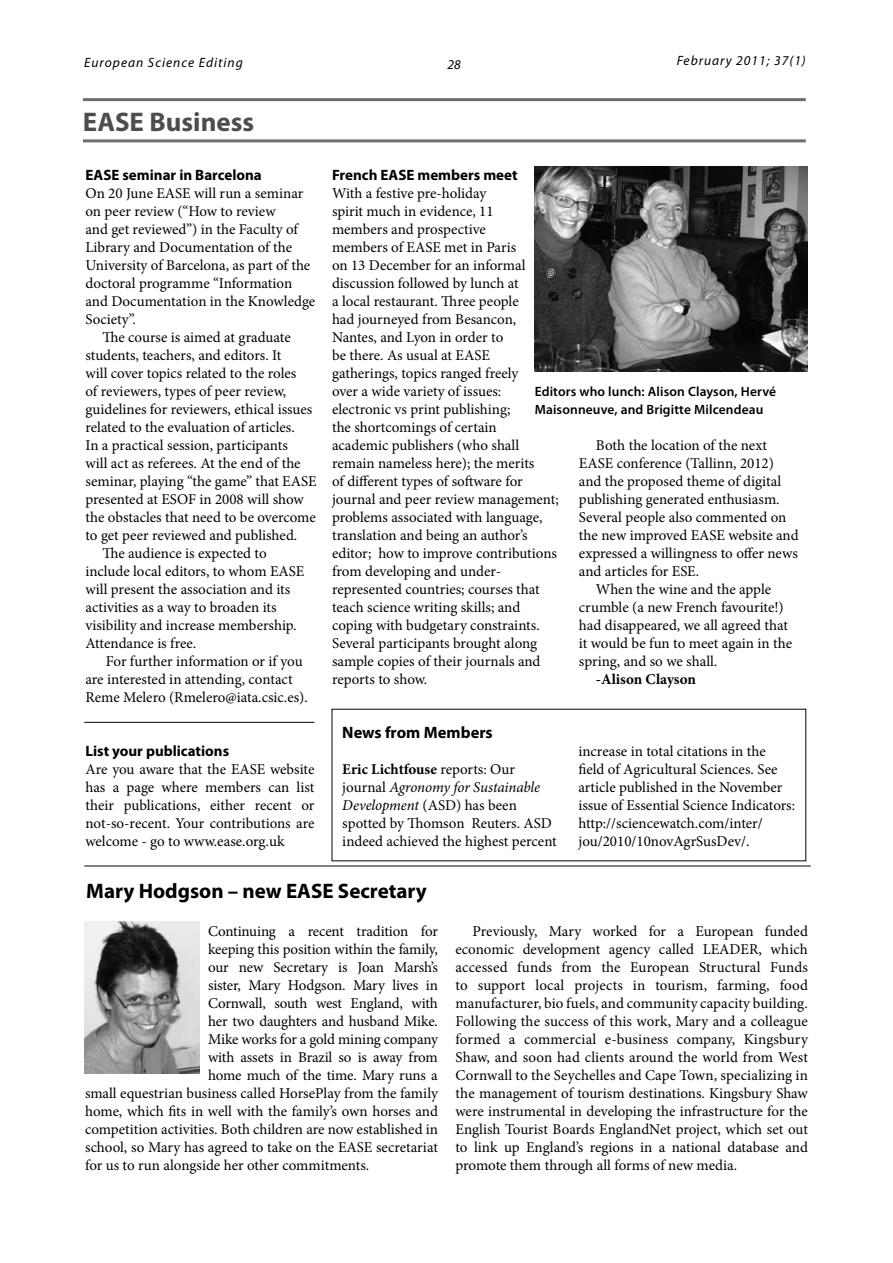
<style>
.page{position:relative;width:893px;height:1263px;background:#fff}
.page>*{position:absolute;margin:0;border:0;box-sizing:border-box;transform-origin:0 0}
.t1{font:700 27px "Myriad Pro";color:#4d4d4f}
.t2{font:700 21px "Myriad Pro";color:#000}
.t3{font:700 16.5px "Myriad Pro";color:#000}
.t4{font:15px/18px "Minion Pro";letter-spacing:-.005em;color:#000}
.t5{font:700 15px "Myriad Pro";color:#000}
.t6{font:700 15px "Minion Pro";color:#000}
.t7{font:600 13.5px/18px "Myriad Pro";letter-spacing:.01em;color:#000}
.t8{font:italic 13.5px "Myriad Pro";letter-spacing:.075em;color:#000}
.s1{font-weight:700}
.s2{font-style:italic}
</style>
<div class="page">
<hr style="left:83px;top:98px;width:723px;height:3px;background:#6d6e71">
<hr style="left:83px;top:139px;width:723px;height:3px;background:#6d6e71">
<img style="left:535px;top:167px;width:272px;height:205px">
<img style="left:84px;top:921px;width:116px;height:152px">
<hr style="left:84px;top:722px;width:230px;height:1px;background:#000">
<hr style="left:84px;top:866px;width:727px;height:1px;background:#000">
<p class="t8" style="left:84px;top:54px;width:160px">European Science Editing</p>
<p class="t8" style="left:448px;top:56px;width:15px">28</p>
<p class="t8" style="left:677px;top:52px;width:131px">February 2011; 37(1)</p>
<h1 class="t1" style="left:83px;top:104px;width:173px">EASE Business</h1>
<p class="t5" style="left:85px;top:165px;width:178px">EASE seminar in Barcelona</p>
<p class="t4" style="left:85px;top:184px;width:219px">On 20 June EASE will run a seminar</p>
<p class="t4" style="left:85px;top:202px;width:192px">on peer review (“How to review</p>
<p class="t4" style="left:85px;top:220px;width:214px">and get reviewed”) in the Faculty of</p>
<p class="t4" style="left:85px;top:238px;width:208px">Library and Documentation of the</p>
<p class="t4" style="left:85px;top:256px;width:226px">University of Barcelona, as part of the</p>
<p class="t4" style="left:85px;top:274px;width:208px">doctoral programme “Information</p>
<p class="t4" style="left:85px;top:292px;width:231px">and Documentation in the Knowledge</p>
<p class="t4" style="left:85px;top:310px;width:52px">Society”.</p>
<p class="t4" style="left:102px;top:328px;width:190px">The course is aimed at graduate</p>
<p class="t4" style="left:85px;top:346px;width:197px">students, teachers, and editors. It</p>
<p class="t4" style="left:85px;top:364px;width:212px">will cover topics related to the roles</p>
<p class="t4" style="left:85px;top:382px;width:202px">of reviewers, types of peer review,</p>
<p class="t4" style="left:85px;top:400px;width:228px">guidelines for reviewers, ethical issues</p>
<p class="t4" style="left:85px;top:418px;width:211px">related to the evaluation of articles.</p>
<p class="t4" style="left:85px;top:436px;width:204px">In a practical session, participants</p>
<p class="t4" style="left:85px;top:454px;width:217px">will act as referees. At the end of the</p>
<p class="t4" style="left:85px;top:472px;width:233px">seminar, playing “the game” that EASE</p>
<p class="t4" style="left:85px;top:490px;width:220px">presented at ESOF in 2008 will show</p>
<p class="t4" style="left:85px;top:508px;width:232px">the obstacles that need to be overcome</p>
<p class="t4" style="left:85px;top:526px;width:213px">to get peer reviewed and published.</p>
<p class="t4" style="left:102px;top:544px;width:166px">The audience is expected to</p>
<p class="t4" style="left:85px;top:562px;width:220px">include local editors, to whom EASE</p>
<p class="t4" style="left:85px;top:580px;width:206px">will present the association and its</p>
<p class="t4" style="left:85px;top:598px;width:193px">activities as a way to broaden its</p>
<p class="t4" style="left:85px;top:616px;width:213px">visibility and increase membership.</p>
<p class="t4" style="left:85px;top:634px;width:112px">Attendance is free.</p>
<p class="t4" style="left:106px;top:652px;width:198px">For further information or if you</p>
<p class="t4" style="left:85px;top:670px;width:209px">are interested in attending, contact</p>
<p class="t4" style="left:85px;top:688px;width:224px">Reme Melero (Rmelero@iata.csic.es).</p>
<p class="t5" style="left:85px;top:741px;width:145px">List your publications</p>
<p class="t4" style="left:85px;top:760px;width:230px;text-align:justify">Are you aware that the EASE website has a page where members can list their publications, either recent or not-so-recent. Your contributions are welcome - go to www.ease.org.uk</p>
<p class="t5" style="left:332px;top:165px;width:187px">French EASE members meet</p>
<p class="t4" style="left:332px;top:184px;width:228px">With a festive pre-holiday<br>spirit much in evidence, 11<br>members and prospective<br>members of EASE met in Paris<br>on 13 December for an informal discussion followed by lunch at<br>a local restaurant. Three people<br>had journeyed from Besancon,<br>Nantes, and Lyon in order to<br>be there. As usual at EASE gatherings, topics ranged freely<br>over a wide variety of issues: electronic vs print publishing;<br>the shortcomings of certain<br>academic publishers (who shall remain nameless here); the merits<br>of different types of software for journal and peer review management; problems associated with language, translation and being an author’s editor; how to improve contributions from developing and under&shy;represented countries; courses that teach science writing skills; and coping with budgetary constraints.<br>Several participants brought along sample copies of their journals and reports to show.</p>
<p class="t7" style="left:535px;top:382px;width:243px">Editors who lunch: Alison Clayson, Hervé<br>Maisonneuve, and Brigitte Milcendeau</p>
<p class="t4" style="left:596px;top:436px;width:172px">Both the location of the next</p>
<p class="t4" style="left:579px;top:454px;width:197px">EASE conference (Tallinn, 2012)</p>
<p class="t4" style="left:579px;top:472px;width:204px">and the proposed theme of digital</p>
<p class="t4" style="left:579px;top:490px;width:202px">publishing generated enthusiasm.</p>
<p class="t4" style="left:579px;top:508px;width:209px">Several people also commented on</p>
<p class="t4" style="left:579px;top:526px;width:221px">the new improved EASE website and</p>
<p class="t4" style="left:579px;top:544px;width:220px">expressed a willingness to offer news</p>
<p class="t4" style="left:579px;top:562px;width:122px">and articles for ESE.</p>
<p class="t4" style="left:596px;top:580px;width:177px">When the wine and the apple</p>
<p class="t4" style="left:579px;top:598px;width:206px">crumble (a new French favourite!)</p>
<p class="t4" style="left:579px;top:616px;width:211px">had disappeared, we all agreed that</p>
<p class="t4" style="left:579px;top:634px;width:215px">it would be fun to meet again in the</p>
<p class="t4" style="left:579px;top:652px;width:140px">spring, and so we shall.</p>
<p class="t6" style="left:596px;top:669px;width:102px">-Alison Clayson</p>
<p class="t3" style="left:342px;top:722px;width:152px">News from Members</p>
<p class="t4" style="left:342px;top:760px;width:216px"><span class="s1">Eric Lichtfouse</span> reports: Our journal <span class="s2">Agronomy for Sustainable<br>Development</span> (ASD) has been spotted by Thomson Reuters. ASD indeed achieved the highest percent</p>
<p class="t4" style="left:578px;top:742px;width:218px">increase in total citations in the field of Agricultural Sciences. See article published in the November issue of Essential Science Indicators: http://sciencewatch.com/inter/ jou/2010/10novAgrSusDev/.</p>
<h2 class="t2" style="left:86px;top:877px;width:342px">Mary Hodgson – new EASE Secretary</h2>
<p class="t4" style="left:208px;top:922px;width:231px">Continuing a recent tradition for</p>
<p class="t4" style="left:208px;top:940px;width:231px">keeping this position within the family,</p>
<p class="t4" style="left:208px;top:958px;width:231px">our new Secretary is Joan Marsh’s</p>
<p class="t4" style="left:208px;top:976px;width:231px">sister, Mary Hodgson. Mary lives in</p>
<p class="t4" style="left:208px;top:994px;width:231px">Cornwall, south west England, with</p>
<p class="t4" style="left:208px;top:1012px;width:231px">her two daughters and husband Mike.</p>
<p class="t4" style="left:208px;top:1030px;width:231px">Mike works for a gold mining company</p>
<p class="t4" style="left:208px;top:1048px;width:231px">with assets in Brazil so is away from</p>
<p class="t4" style="left:208px;top:1066px;width:231px">home much of the time. Mary runs a</p>
<p class="t4" style="left:85px;top:1084px;width:354px">small equestrian business called HorsePlay from the family</p>
<p class="t4" style="left:85px;top:1102px;width:354px">home, which fits in well with the family’s own horses and</p>
<p class="t4" style="left:85px;top:1120px;width:354px">competition activities. Both children are now established in</p>
<p class="t4" style="left:85px;top:1138px;width:354px">school, so Mary has agreed to take on the EASE secretariat</p>
<p class="t4" style="left:85px;top:1156px;width:286px">for us to run alongside her other commitments.</p>
<p class="t4" style="left:455px;top:922px;width:354px;text-align:justify;text-indent:17px">Previously, Mary worked for a European funded economic development agency called LEADER, which accessed funds from the European Structural Funds to support local projects in tourism, farming, food manufacturer, bio fuels, and community capacity building.<br>Following the success of this work, Mary and a colleague formed a commercial e-business company, Kingsbury Shaw, and soon had clients around the world from West Cornwall to the Seychelles and Cape Town, specializing in the management of tourism destinations. Kingsbury Shaw were instrumental in developing the infrastructure for the English Tourist Boards EnglandNet project, which set out to link up England’s regions in a national database and promote them through all forms of new media.</p>
</div>
